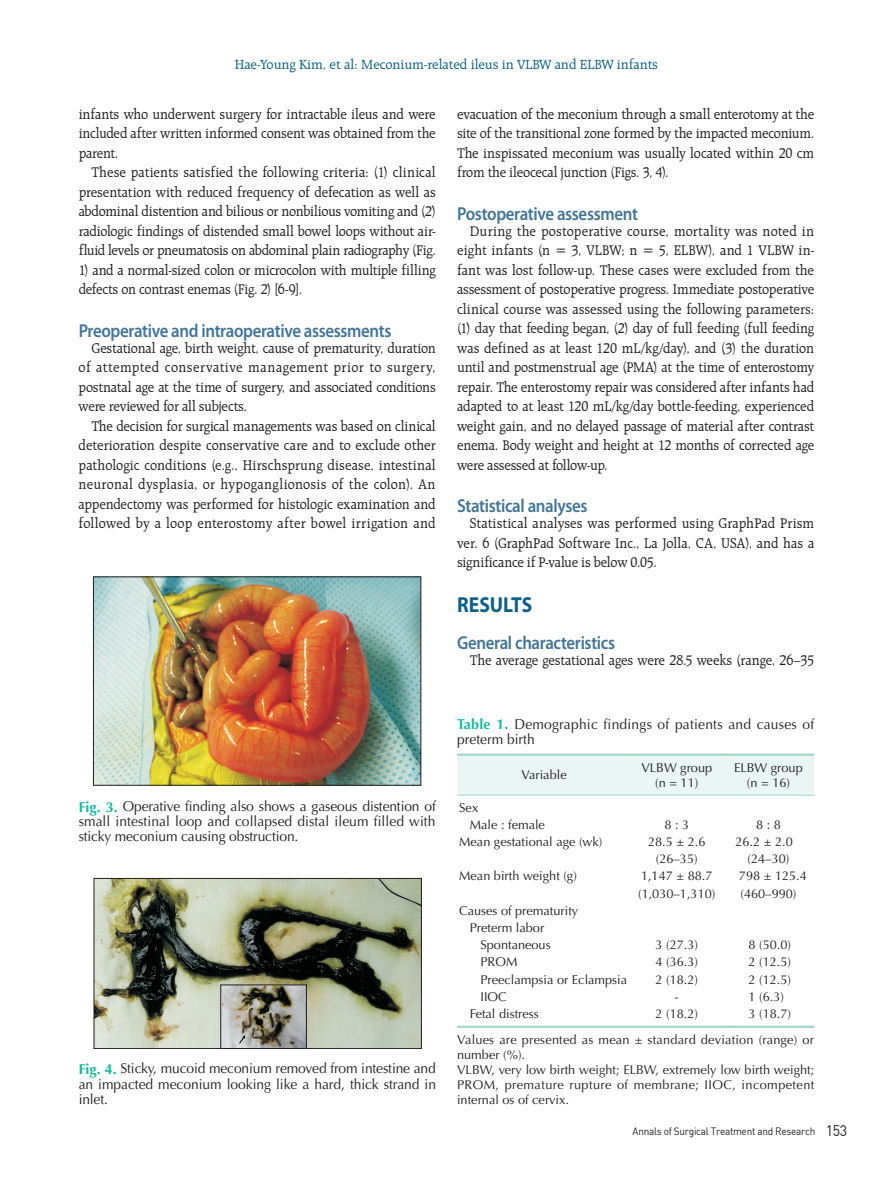
<style>
.page{position:relative;width:893px;height:1191px;background:#fff}
.page>*{position:absolute;margin:0;border:0;box-sizing:border-box;transform-origin:0 0}
.t1{font:700 21.75px "Myriad Pro";color:#0b6189;scale:.9 1}
.t2{font:600 18.75px "Myriad Pro";letter-spacing:-.02em;color:#417599;scale:.9 1}
.t3{font:15px/19.5px "Raleigh BT";letter-spacing:-.01em;color:#231f20;text-align:justify;scale:.94 1}
.t4{font:15px "Raleigh BT";letter-spacing:.01em;color:#231f20;scale:.94 1}
.t5{font:15px "Raleigh BT";letter-spacing:.015em;color:#231f20;scale:.94 1}
.t6{font:15px "Raleigh BT";letter-spacing:.025em;color:#231f20;scale:.94 1}
.t7{font:14.25px/15px "Optima LT Std";letter-spacing:-.005em;color:#231f20;text-align:justify}
.t8{font:14.25px "Raleigh BT";letter-spacing:-.01em;color:#0b6189}
.t9{font:14.25px/15px "Optima LT Std";letter-spacing:.015em;color:#231f20}
.t10{font:12.75px/17.2px "Optima LT Std";color:#231f20}
.t11{font:10.5px "Dinreg";letter-spacing:-.025em;color:#231f20;scale:.95 1}
.s1{font-weight:700;color:#11b9a0}
.s2{font-size:15px}
</style>
<div class="page">
<div style="left:457px;top:755px;width:357px;height:40px;background:#eaf6f3"></div>
<hr style="left:457px;top:753px;width:174px;height:2px;background:#a1d8cb">
<hr style="left:631px;top:753px;width:92px;height:2px;background:#a1d8cb">
<hr style="left:723px;top:753px;width:91px;height:2px;background:#a1d8cb">
<hr style="left:457px;top:795px;width:174px;height:1px;background:#a1d8cb">
<hr style="left:631px;top:795px;width:92px;height:1px;background:#a1d8cb">
<hr style="left:723px;top:795px;width:91px;height:1px;background:#a1d8cb">
<hr style="left:457px;top:1025px;width:174px;height:3px;background:#a1d8cb">
<hr style="left:631px;top:1025px;width:92px;height:3px;background:#a1d8cb">
<hr style="left:723px;top:1025px;width:91px;height:3px;background:#a1d8cb">
<img style="left:95px;top:578px;width:324px;height:205px">
<div style="left:93px;top:576px;width:328px;height:209px;border:1px solid #231f20"></div>
<img style="left:93px;top:878px;width:329px;height:171px">
<p class="t8" style="left:235px;top:56px;width:425px">Hae-Young Kim, et al: Meconium-related ileus in VLBW and ELBW infants</p>
<p class="t3" style="left:79px;top:104px;width:381px">infants who underwent surgery for intractable ileus and were</p>
<p class="t3" style="left:79px;top:123px;width:381px">included after written informed consent was obtained from the</p>
<p class="t3" style="left:79px;top:143px;width:44px">parent.</p>
<p class="t4" style="left:91px;top:163px;width:368px">These patients satisfied the following criteria: (1) clinical</p>
<p class="t3" style="left:79px;top:182px;width:381px">presentation with reduced frequency of defecation as well as</p>
<p class="t3" style="left:79px;top:201px;width:381px">abdominal distention and bilious or nonbilious vomiting and (2)</p>
<p class="t3" style="left:79px;top:221px;width:381px">radiologic findings of distended small bowel loops without air-</p>
<p class="t3" style="left:79px;top:240px;width:381px">fluid levels or pneumatosis on abdominal plain radiography (Fig.</p>
<p class="t3" style="left:79px;top:260px;width:381px">1) and a normal-sized colon or microcolon with multiple filling defects on contrast enemas (Fig. 2) [6-9].</p>
<p class="t2" style="left:79px;top:318px;width:349px">Preoperative and intraoperative assessments</p>
<p class="t3" style="left:91px;top:338px;width:368px">Gestational age, birth weight, cause of prematurity, duration</p>
<p class="t6" style="left:79px;top:358px;width:381px">of attempted conservative management prior to surgery,</p>
<p class="t3" style="left:79px;top:377px;width:381px">postnatal age at the time of surgery, and associated conditions</p>
<p class="t3" style="left:79px;top:396px;width:181px">were reviewed for all subjects.</p>
<p class="t3" style="left:91px;top:416px;width:368px">The decision for surgical managements was based on clinical</p>
<p class="t3" style="left:79px;top:435px;width:381px">deterioration despite conservative care and to exclude other</p>
<p class="t3" style="left:79px;top:455px;width:381px">pathologic conditions (e.g., Hirschsprung disease, intestinal</p>
<p class="t5" style="left:79px;top:475px;width:381px">neuronal dysplasia, or hypoganglionosis of the colon). An</p>
<p class="t3" style="left:79px;top:494px;width:381px">appendectomy was performed for histologic examination and</p>
<p class="t4" style="left:79px;top:514px;width:381px">followed by a loop enterostomy after bowel irrigation and</p>
<p class="t7" style="left:79px;top:799px;width:359px"><span class="s1">Fig. 3.</span> Operative finding also shows a gaseous distention of small intestinal loop and collapsed distal ileum filled with sticky meconium causing obstruction.</p>
<p class="t7" style="left:79px;top:1061px;width:359px"><span class="s1">Fig. 4.</span> Sticky, mucoid meconium removed from intestine and an impacted meconium looking like a hard, thick strand in inlet.</p>
<p class="t3" style="left:457px;top:104px;width:382px">evacuation of the meconium through a small enterotomy at the site of the transitional zone formed by the impacted meconium.<br>The inspissated meconium was usually located within 20 cm from the ileocecal junction (Figs. 3, 4).</p>
<p class="t2" style="left:457px;top:201px;width:202px">Postoperative assessment</p>
<p class="t3" style="left:457px;top:221px;width:382px;text-indent:13px">During the postoperative course, mortality was noted in eight infants (n = 3, VLBW; n = 5, ELBW), and 1 VLBW in&shy;fant was lost follow-up. These cases were excluded from the assessment of postoperative progress. Immediate postoperative clinical course was assessed using the following parameters: (1) day that feeding began, (2) day of full feeding (full feeding was defined as at least 120 mL/kg/day), and (3) the duration until and postmenstrual age (PMA) at the time of enterostomy repair. The enterostomy repair was considered after infants had adapted to at least 120 mL/kg/day bottle-feeding, experienced weight gain, and no delayed passage of material after contrast enema. Body weight and height at 12 months of corrected age were assessed at follow-up.</p>
<p class="t2" style="left:457px;top:494px;width:146px">Statistical analyses</p>
<p class="t3" style="left:457px;top:513px;width:381px;text-indent:13px">Statistical analyses was performed using GraphPad Prism ver. 6 (GraphPad Software Inc., La Jolla, CA, USA), and has a significance if P-value is below 0.05.</p>
<p class="t1" style="left:457px;top:590px;width:85px">RESULTS</p>
<p class="t2" style="left:457px;top:630px;width:177px">General characteristics</p>
<p class="t3" style="left:470px;top:650px;width:368px">The average gestational ages were 28.5 weeks (range, 26–35</p>
<p class="t9" style="left:457px;top:716px;width:359px"><span class="s1">Table 1.</span> Demographic findings of patients and causes of preterm birth</p>
<p class="t10" style="left:521px;top:766px;width:47px">Variable</p>
<p class="t10" style="left:641px;top:760px;width:72px;line-height:15px;text-align:center">VLBW group (n = 11)</p>
<p class="t10" style="left:734px;top:760px;width:70px;line-height:15px;text-align:center">ELBW group (n = 16)</p>
<p class="t10" style="left:470px;top:799px;width:77px;text-indent:-11px">Sex<br>Male : female</p>
<p class="t10" style="left:664px;top:816px;width:26px">8 : 3</p>
<p class="t10" style="left:756px;top:816px;width:26px">8 : 8</p>
<p class="t10" style="left:459px;top:833px;width:145px">Mean gestational age (wk)</p>
<p class="t10" style="left:648px;top:833px;width:59px;text-align:center">28.5 ± 2.6 (26–35)</p>
<p class="t10" style="left:735px;top:833px;width:59px;text-align:right">26.2 ± 2.0 (24–30)</p>
<p class="t10" style="left:459px;top:867px;width:119px">Mean birth weight (g)</p>
<p class="t10" style="left:638px;top:867px;width:79px">1,147 ± 88.7 (1,030–1,310)</p>
<p class="t10" style="left:739px;top:867px;width:69px">798 ± 125.4 (460–990)</p>
<p class="t10" style="left:459px;top:902px;width:121px">Causes of prematurity</p>
<p class="t10" style="left:470px;top:919px;width:76px">Preterm labor</p>
<p class="t10" style="left:480px;top:936px;width:72px">Spontaneous</p>
<p class="t10" style="left:480px;top:953px;width:38px">PROM</p>
<p class="t10" style="left:480px;top:971px;width:148px">Preeclampsia or Eclampsia</p>
<p class="t10" style="left:480px;top:988px;width:28px">IIOC</p>
<p class="t10" style="left:470px;top:1005px;width:70px">Fetal distress</p>
<p class="t10" style="left:655px;top:936px;width:44px;text-align:center">3 (27.3)<br>4 (36.3)<br>2 (18.2) -<br>2 (18.2)</p>
<p class="t10" style="left:749px;top:936px;width:44px">8 (50.0)<br>2 (12.5)<br>2 (12.5)<br>1 (6.3)<br>3 (18.7)</p>
<p class="t10" style="left:457px;top:1032px;width:359px;line-height:15px">Values are presented as mean ± standard deviation (range) or number (%).<br>VLBW, very low birth weight; ELBW, extremely low birth weight; PROM, premature rupture of membrane; IIOC, incompetent internal os of cervix.</p>
<p class="t11" style="left:633px;top:1124px;width:228px">Annals of Surgical Treatment and Research <span class="s2">153</span></p>
</div>
